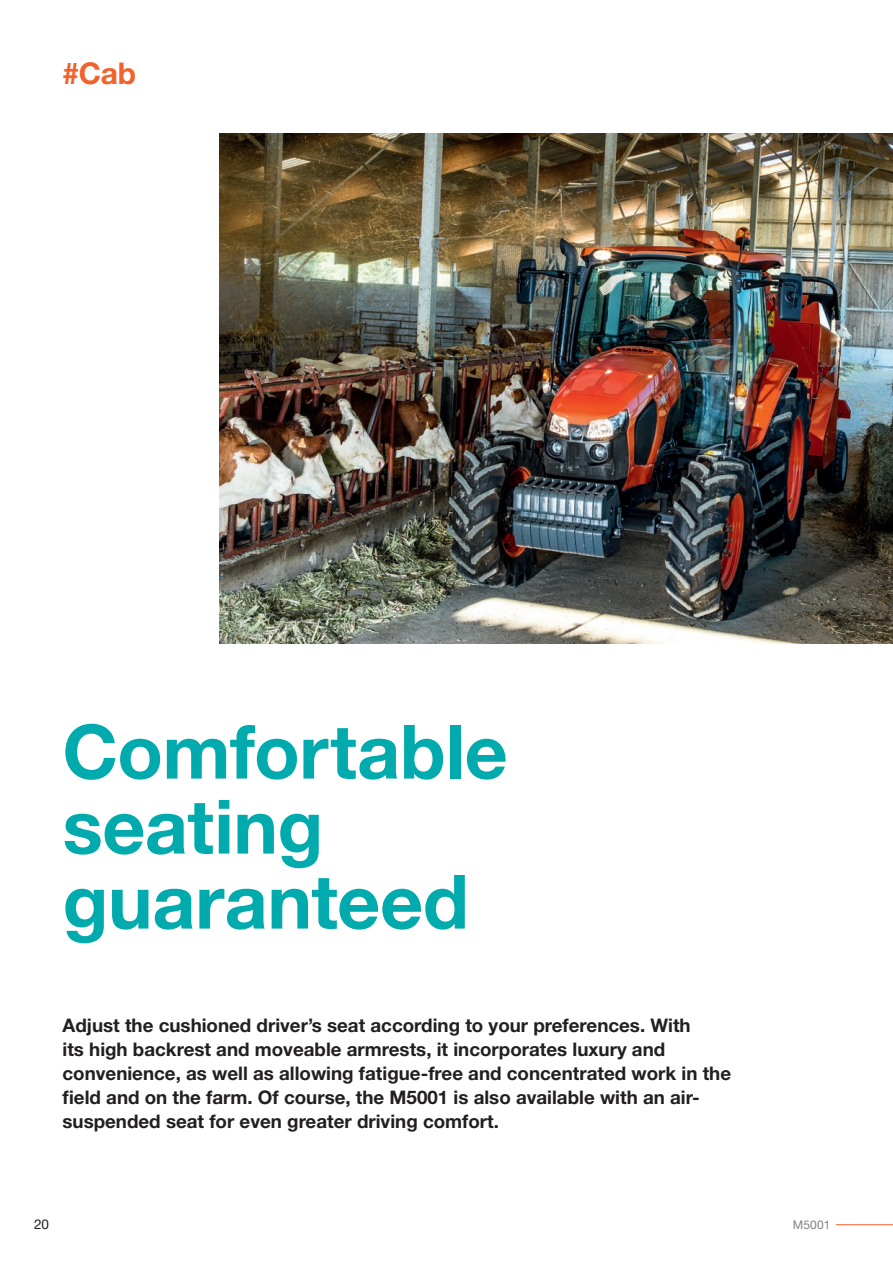
<style>
.page{position:relative;width:893px;height:1263px;background:#fff}
.page>*{position:absolute;margin:0;border:0;box-sizing:border-box;transform-origin:0 0}
.t1{font:700 75px/75px "Helvetica Neue LT Std";letter-spacing:-.005em;color:#00aaad}
.t2{font:700 30px "Helvetica Neue LT Std";color:#f2622c}
.t3{font:700 18.75px/24px "Helvetica Neue LT Std";color:#231f20}
.t4{font:13.5px "Helvetica Neue LT Std";color:#231f20}
.t5{font:12px "Helvetica Neue LT Std";letter-spacing:.01em;color:#808285}
</style>
<div class="page">
<hr style="left:836px;top:1224px;width:57px;height:1px;background:#f2622c">
<img style="left:220px;top:134px;width:673px;height:509px">
<h2 class="t2" style="left:63px;top:55px;width:75px">#Cab</h2>
<h1 class="t1" style="left:63px;top:713px;width:447px">Comfortable seating guaranteed</h1>
<p class="t3" style="left:63px;top:1012px;width:670px">Adjust the cushioned driver’s seat according to your preferences. With<br>its high backrest and moveable armrests, it incorporates luxury and convenience, as well as allowing fatigue-free and concentrated work in the field and on the farm. Of course, the M5001 is also available with an air&shy;suspended seat for even greater driving comfort.</p>
<p class="t4" style="left:34px;top:1216px;width:17px">20</p>
<p class="t5" style="left:793px;top:1217px;width:39px">M5001</p>
</div>
